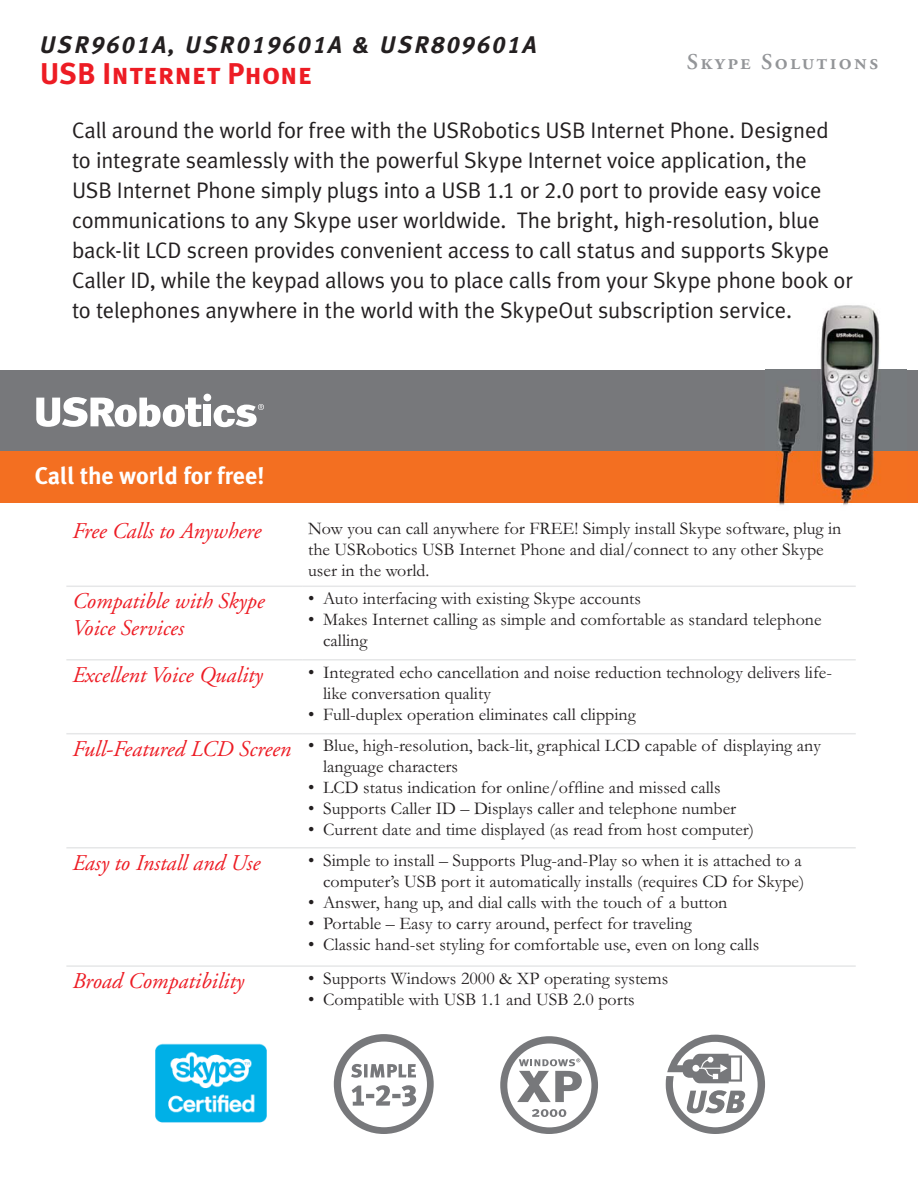
<style>
.page{position:relative;width:918px;height:1188px;background:#fff}
.page>*{position:absolute;margin:0;border:0;box-sizing:border-box;transform-origin:0 0}
.t1{font:30px "Meta Plus Bold Caps";color:#ed1c24}
.t2{font:italic 24px "Meta Plus Bold Caps";letter-spacing:.1em;color:#231f20}
.t3{font:700 24px "Meta Plus Lining";color:#fff}
.t4{font:22.5px/30px "Meta Plus Lining Normal";letter-spacing:-.005em;color:#231f20}
.t5{font:22.5px/27px "Adobe Garamond Italic Os F";color:#ed1c24}
.t6{font:22.5px "Adobe Garamond Semibold SC";letter-spacing:.1em;color:#939598}
.t7{font:18px/21px "Garamond";color:#231f20}
.s1{font-family:"Adobe Garamond Italic Os F";font-size:22.5px;color:#ed1c24}
</style>
<div class="page">
<div style="left:0;top:432px;width:918px;height:71px;background:#f36f21"></div>
<div style="left:0;top:370px;width:918px;height:81px;background:#77787b"></div>
<hr style="left:66px;top:586px;width:236px;height:1px;background:#e6e7e8">
<hr style="left:66px;top:659px;width:236px;height:2px;background:#e6e7e8">
<hr style="left:66px;top:733px;width:236px;height:1px;background:#e6e7e8">
<hr style="left:302px;top:586px;width:554px;height:1px;background:#e6e7e8">
<hr style="left:302px;top:659px;width:554px;height:2px;background:#e6e7e8">
<hr style="left:302px;top:733px;width:554px;height:1px;background:#e6e7e8">
<hr style="left:66px;top:847px;width:790px;height:2px;background:#e6e7e8">
<hr style="left:66px;top:965px;width:790px;height:2px;background:#e6e7e8">
<svg style="left:36px;top:397px;width:165px;height:30px"></svg>
<div style="left:203px;top:405px;width:8px;height:21px;background:#fff"></div>
<div style="left:203px;top:394px;width:8px;height:7px;background:#fff;border-radius:50%"></div>
<svg style="left:214px;top:404px;width:50px;height:23px"></svg>
<svg style="left:334px;top:1034px;width:100px;height:100px"></svg>
<svg style="left:666px;top:1035px;width:99px;height:99px"></svg>
<svg style="left:500px;top:1036px;width:98px;height:98px"></svg>
<img style="left:766px;top:305px;width:141px;height:200px">
<img style="left:766px;top:370px;width:141px;height:133px">
<img style="left:766px;top:305px;width:25px;height:17px">
<img style="left:155px;top:1043px;width:112px;height:80px">
<h2 class="t2" style="left:40px;top:36px;width:499px">USR9601A, USR019601A &amp; USR809601A</h2>
<h1 class="t1" style="left:40px;top:63px;width:274px">USB Internet Phone</h1>
<p class="t4" style="left:72px;top:117px;width:782px">Call around the world for free with the USRobotics USB Internet Phone. Designed to integrate seamlessly with the powerful Skype Internet voice application, the<br>USB Internet Phone simply plugs into a USB 1.1 or 2.0 port to provide easy voice communications to any Skype user worldwide. The bright, high-resolution, blue back-lit LCD screen provides convenient access to call status and supports Skype Caller ID, while the keypad allows you to place calls from your Skype phone book or to telephones anywhere in the world with the SkypeOut subscription service.</p>
<p class="t6" style="left:687px;top:53px;width:193px">Skype Solutions</p>
<h2 class="t3" style="left:35px;top:461px;width:231px">Call the world for free!</h2>
<p class="t5" style="left:72px;top:520px;width:190px">Free Calls to Anywhere</p>
<p class="t7" style="left:308px;top:520px;width:535px">Now you can call anywhere for FREE! Simply install Skype software, plug in the USRobotics USB Internet Phone and dial/connect to any other Skype user in the world.</p>
<p class="t5" style="left:72px;top:590px;width:194px">Compatible with Skype<br>Voice Services</p>
<p class="t7" style="left:308px;top:590px;width:335px">• Auto interfacing with existing Skype accounts</p>
<p class="t7" style="left:323px;top:611px;width:500px;text-indent:-15px">• Makes Internet calling as simple and comfortable as standard telephone calling</p>
<p class="t5" style="left:72px;top:663px;width:192px">Excellent Voice Quality</p>
<p class="t7" style="left:323px;top:663px;width:510px;text-indent:-15px">• Integrated echo cancellation and noise reduction technology delivers life&shy;like conversation quality</p>
<p class="t7" style="left:72px;top:700px;width:750px;line-height:32px;text-indent:236px">• Full-duplex operation eliminates call clipping<br><span class="s1">Full-Featured LCD Screen</span> • Blue, high-resolution, back-lit, graphical LCD capable of displaying any</p>
<p class="t7" style="left:323px;top:758px;width:137px">language characters</p>
<p class="t7" style="left:308px;top:779px;width:414px">• LCD status indication for online/offline and missed calls</p>
<p class="t7" style="left:308px;top:800px;width:430px">• Supports Caller ID – Displays caller and telephone number</p>
<p class="t7" style="left:308px;top:821px;width:448px">• Current date and time displayed (as read from host computer)</p>
<p class="t5" style="left:72px;top:851px;width:189px">Easy to Install and Use</p>
<p class="t7" style="left:308px;top:851px;width:498px;text-align:right">• Simple to install – Supports Plug-and-Play so when it is attached to a computer’s USB port it automatically installs (requires CD for Skype)</p>
<p class="t7" style="left:308px;top:893px;width:421px">• Answer, hang up, and dial calls with the touch of a button</p>
<p class="t7" style="left:308px;top:914px;width:385px">• Portable – Easy to carry around, perfect for traveling</p>
<p class="t7" style="left:308px;top:935px;width:453px">• Classic hand-set styling for comfortable use, even on long calls</p>
<p class="t5" style="left:72px;top:970px;width:173px">Broad Compatibility</p>
<p class="t7" style="left:308px;top:970px;width:362px">• Supports Windows 2000 &amp; XP operating systems</p>
<p class="t7" style="left:308px;top:991px;width:328px">• Compatible with USB 1.1 and USB 2.0 ports</p>
</div>
